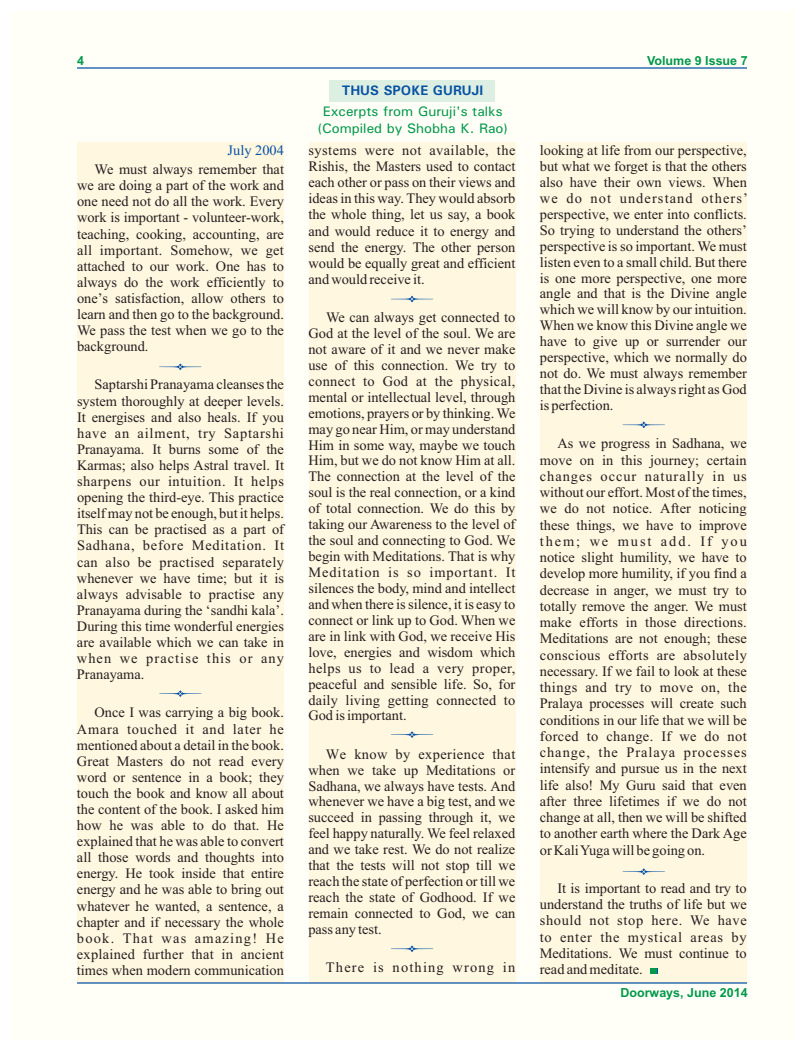
<style>
.page{position:relative;width:806px;height:1051px;background:#fff}
.page>*{position:absolute;margin:0;border:0;box-sizing:border-box;transform-origin:0 0}
.t1{font:14.38px/16.1px "Times New Roman";color:#231f20;text-align:justify}
.t2{font:14.38px "Times New Roman";letter-spacing:.085em;color:#231f20}
.t3{font:14.38px "Times New Roman";color:#0651a4}
.t4{font:500 13.75px/16.8px "Univers";color:#00984a;text-align:center}
.t5{font:700 13.75px "Univers";color:#0651a4}
.t6{font:700 12.5px "Arial";color:#00984a}
</style>
<div class="page">
<div style="left:11px;top:11px;width:783px;height:1028px;background:#fffef7"></div>
<hr style="left:77px;top:67px;width:670px;height:2px;background:#0651a4">
<div style="left:329px;top:80px;width:166px;height:21px;background:#ddefe2"></div>
<div style="left:540px;top:142px;width:207px;height:840px;background:#fff7e0"></div>
<div style="left:309px;top:142px;width:206px;height:840px;background:#fff7e0"></div>
<div style="left:77px;top:142px;width:206px;height:840px;background:#fff7e0"></div>
<svg style="left:391px;top:295px;width:42px;height:7px"></svg>
<hr style="left:77px;top:981px;width:670px;height:2px;background:#0651a4">
<svg style="left:650px;top:968px;width:7px;height:5px"></svg>
<svg style="left:159px;top:363px;width:43px;height:7px"></svg>
<svg style="left:159px;top:690px;width:43px;height:6px"></svg>
<svg style="left:391px;top:731px;width:42px;height:6px"></svg>
<svg style="left:391px;top:945px;width:42px;height:6px"></svg>
<svg style="left:622px;top:421px;width:43px;height:7px"></svg>
<svg style="left:622px;top:868px;width:43px;height:6px"></svg>
<p class="t6" style="left:77px;top:55px;width:8px">4</p>
<p class="t6" style="left:647px;top:55px;width:102px">Volume 9 Issue 7</p>
<p class="t5" style="left:342px;top:86px;width:143px">THUS SPOKE GURUJI</p>
<p class="t4" style="left:317px;top:104px;width:192px">Excerpts from Guruji's talks (Compiled by Shobha K. Rao)</p>
<p class="t3" style="left:228px;top:145px;width:58px">July 2004</p>
<p class="t1" style="left:77px;top:163px;width:208px;text-indent:18px">We must always remember that we are doing a part of the work and one need not do all the work. Every work is important - volunteer-work, teaching, cooking, accounting, are all important. Somehow, we get attached to our work. One has to always do the work efficiently to one’s satisfaction, allow others to learn and then go to the background.<br>We pass the test when we go to the background.</p>
<p class="t1" style="left:77px;top:378px;width:208px;text-indent:18px">Saptarshi Pranayama cleanses the system thoroughly at deeper levels.<br>It energises and also heals. If you have an ailment, try Saptarshi Pranayama. It burns some of the Karmas; also helps Astral travel. It sharpens our intuition. It helps opening the third-eye. This practice itself may not be enough, but it helps.<br>This can be practised as a part of Sadhana, before Meditation. It can also be practised separately whenever we have time; but it is always advisable to practise any Pranayama during the ‘sandhi kala’.<br>During this time wonderful energies are available which we can take in when we practise this or any Pranayama.</p>
<p class="t1" style="left:77px;top:705px;width:208px;text-indent:18px">Once I was carrying a big book.<br>Amara touched it and later he mentioned about a detail in the book.<br>Great Masters do not read every word or sentence in a book; they touch the book and know all about the content of the book. I asked him how he was able to do that. He explained that he was able to convert all those words and thoughts into energy. He took inside that entire energy and he was able to bring out whatever he wanted, a sentence, a chapter and if necessary the whole book. That was amazing! He explained further that in ancient times when modern communication</p>
<p class="t1" style="left:540px;top:144px;width:209px">looking at life from our perspective, but what we forget is that the others also have their own views. When we do not understand others’ perspective, we enter into conflicts.<br>So trying to understand the others’ perspective is so important. We must listen even to a small child. But there is one more perspective, one more angle and that is the Divine angle which we will know by our intuition.<br>When we know this Divine angle we have to give up or surrender our perspective, which we normally do not do. We must always remember that the Divine is always right as God is perfection.</p>
<p class="t1" style="left:540px;top:436px;width:209px;text-indent:18px">As we progress in Sadhana, we move on in this journey; certain changes occur naturally in us without our effort. Most of the times, we do not notice. After noticing these things, we have to improve them; we must add. If you notice slight humility, we have to develop more humility, if you find a decrease in anger, we must try to totally remove the anger. We must make efforts in those directions.<br>Meditations are not enough; these conscious efforts are absolutely necessary. If we fail to look at these things and try to move on, the Pralaya processes will create such conditions in our life that we will be forced to change. If we do not change, the Pralaya processes intensify and pursue us in the next life also! My Guru said that even after three lifetimes if we do not change at all, then we will be shifted to another earth where the Dark Age or Kali Yuga will be going on.</p>
<p class="t1" style="left:540px;top:880px;width:208px;text-indent:18px">It is important to read and try to understand the truths of life but we should not stop here. We have to enter the mystical areas by Meditations. We must continue to read and meditate.</p>
<p class="t6" style="left:620px;top:987px;width:129px">Doorways, June 2014</p>
<p class="t1" style="left:308px;top:143px;width:208px">systems were not available, the Rishis, the Masters used to contact each other or pass on their views and ideas in this way. They would absorb the whole thing, let us say, a book and would reduce it to energy and send the energy. The other person would be equally great and efficient and would receive it.</p>
<p class="t1" style="left:308px;top:310px;width:208px;text-indent:18px">We can always get connected to God at the level of the soul. We are not aware of it and we never make use of this connection. We try to connect to God at the physical, mental or intellectual level, through emotions, prayers or by thinking. We may go near Him, or may understand Him in some way, maybe we touch Him, but we do not know Him at all.<br>The connection at the level of the soul is the real connection, or a kind of total connection. We do this by taking our Awareness to the level of the soul and connecting to God. We begin with Meditations. That is why Meditation is so important. It silences the body, mind and intellect and when there is silence, it is easy to connect or link up to God. When we are in link with God, we receive His love, energies and wisdom which helps us to lead a very proper, peaceful and sensible life. So, for daily living getting connected to God is important.</p>
<p class="t1" style="left:308px;top:747px;width:208px;text-indent:18px">We know by experience that when we take up Meditations or Sadhana, we always have tests. And whenever we have a big test, and we succeed in passing through it, we feel happy naturally. We feel relaxed and we take rest. We do not realize that the tests will not stop till we reach the state of perfection or till we reach the state of Godhood. If we remain connected to God, we can pass any test.</p>
<p class="t2" style="left:326px;top:961px;width:191px">There is nothing wrong in</p>
</div>
